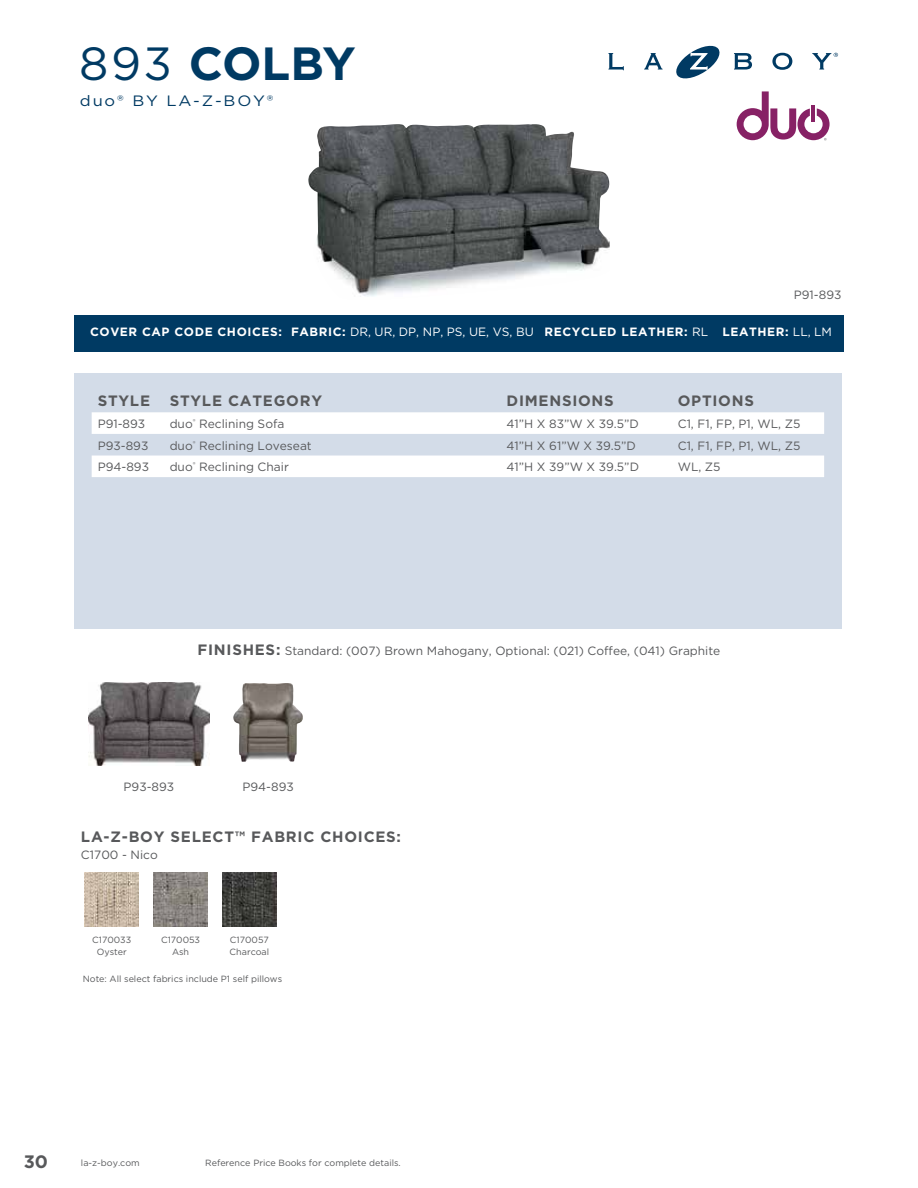
<style>
.page{position:relative;width:918px;height:1188px;background:#fff}
.page>*{position:absolute;margin:0;border:0;box-sizing:border-box;transform-origin:0 0}
.t1{font:700 46.5px "Gotham";letter-spacing:-.01em;color:#003a63}
.t2{font:700 18px "Gotham";color:#58595b}
.t3{font:700 15px "Gotham";letter-spacing:.05em;color:#58595b}
.t4{font:15px "Gotham";letter-spacing:.11em;color:#003a63;scale:1.1 1}
.t5{font:12px "Gotham";color:#58595b}
.t6{font:700 12px "Gotham";letter-spacing:.05em;color:#fff}
.t7{font:9px/12.6px "Gotham";color:#58595b;text-align:center}
.s1{font-weight:400}
.s2{font-weight:700;font-size:15px}
</style>
<div class="page">
<svg style="left:608px;top:53px;width:16px;height:17px"></svg>
<svg style="left:644px;top:53px;width:19px;height:17px"></svg>
<svg style="left:676px;top:45px;width:44px;height:34px"></svg>
<svg style="left:734px;top:53px;width:18px;height:17px"></svg>
<svg style="left:772px;top:53px;width:20px;height:17px"></svg>
<svg style="left:812px;top:53px;width:26px;height:17px"></svg>
<img style="left:85px;top:872px;width:54px;height:54px">
<img style="left:222px;top:872px;width:54px;height:54px">
<img style="left:154px;top:872px;width:54px;height:54px">
<div style="left:74px;top:374px;width:768px;height:255px;background:#d3dce8"></div>
<svg style="left:92px;top:412px;width:732px;height:65px;fill:#fff"></svg>
<img style="left:233px;top:683px;width:70px;height:79px">
<img style="left:89px;top:683px;width:120px;height:83px">
<img style="left:308px;top:124px;width:302px;height:173px">
<div style="left:74px;top:315px;width:770px;height:36px;background:#003a63"></div>
<svg style="left:737px;top:91px;width:93px;height:50px"></svg>
<h1 class="t1" style="left:79px;top:33px;width:278px"><span class="s1">893</span> COLBY</h1>
<p class="t4" style="left:80px;top:91px;width:177px">duo® BY LA-Z-BOY®</p>
<p class="t5" style="left:794px;top:287px;width:49px">P91-893</p>
<p class="t6" style="left:90px;top:324px;width:743px">COVER CAP CODE CHOICES: FABRIC: <span class="s1">DR, UR, DP, NP, PS, UE, VS, BU</span> RECYCLED LEATHER: <span class="s1">RL</span> LEATHER: <span class="s1">LL, LM</span></p>
<p class="t3" style="left:98px;top:391px;width:54px">STYLE</p>
<p class="t3" style="left:170px;top:391px;width:154px">STYLE CATEGORY</p>
<p class="t3" style="left:507px;top:391px;width:109px">DIMENSIONS</p>
<p class="t3" style="left:678px;top:391px;width:78px">OPTIONS</p>
<p class="t5" style="left:98px;top:416px;width:49px">P91-893</p>
<p class="t5" style="left:170px;top:416px;width:116px">duo<sup>®</sup> Reclining Sofa</p>
<p class="t5" style="left:507px;top:416px;width:134px">41”H X 83”W X 39.5”D</p>
<p class="t5" style="left:678px;top:416px;width:124px">C1, F1, FP, P1, WL, Z5</p>
<p class="t5" style="left:98px;top:438px;width:52px">P93-893</p>
<p class="t5" style="left:170px;top:438px;width:144px">duo<sup>®</sup> Reclining Loveseat</p>
<p class="t5" style="left:507px;top:438px;width:131px">41”H X 61”W X 39.5”D</p>
<p class="t5" style="left:678px;top:438px;width:124px">C1, F1, FP, P1, WL, Z5</p>
<p class="t5" style="left:98px;top:459px;width:53px">P94-893</p>
<p class="t5" style="left:170px;top:459px;width:121px">duo<sup>®</sup> Reclining Chair</p>
<p class="t5" style="left:507px;top:459px;width:134px">41”H X 39”W X 39.5”D</p>
<p class="t5" style="left:678px;top:459px;width:44px">WL, Z5</p>
<p class="t5" style="left:198px;top:643px;width:524px"><span class="s2">FINISHES:</span> Standard: (007) Brown Mahogany, Optional: (021) Coffee, (041) Graphite</p>
<p class="t5" style="left:124px;top:779px;width:52px">P93-893</p>
<p class="t5" style="left:242px;top:779px;width:53px">P94-893</p>
<p class="t3" style="left:81px;top:827px;width:322px">LA-Z-BOY SELECT™ FABRIC CHOICES:</p>
<p class="t5" style="left:81px;top:847px;width:78px">C1700 - Nico</p>
<p class="t7" style="left:92px;top:933px;width:41px">C170033<br>Oyster</p>
<p class="t7" style="left:230px;top:933px;width:41px;text-align:left">C170057<br>Charcoal</p>
<p class="t7" style="left:161px;top:933px;width:41px">C170053<br>Ash</p>
<p class="t7" style="left:83px;top:973px;width:201px">Note: All select fabrics include P1 self pillows</p>
<h2 class="t2" style="left:24px;top:1150px;width:26px">30</h2>
<p class="t7" style="left:81px;top:1157px;width:60px">la-z-boy.com</p>
<p class="t7" style="left:205px;top:1157px;width:197px">Reference Price Books for complete details.</p>
</div>
